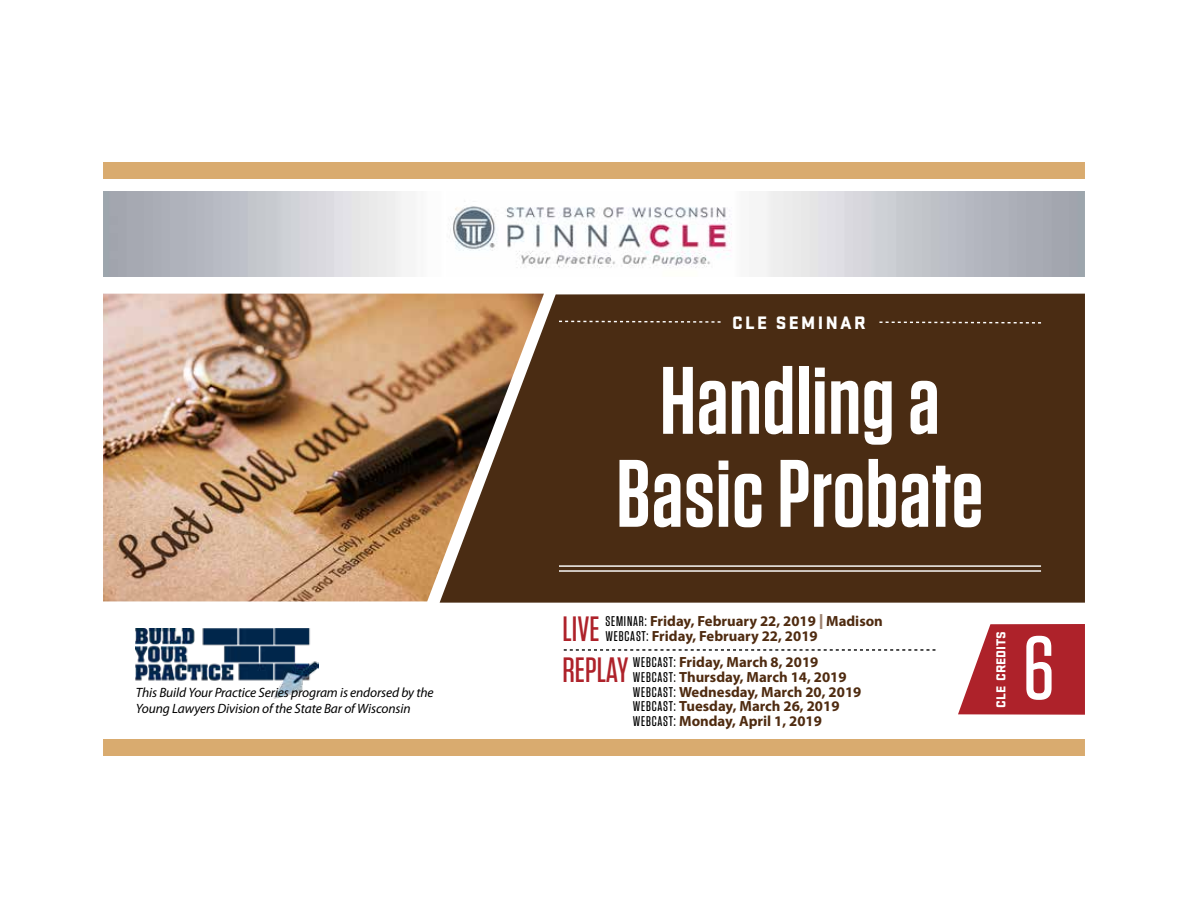
<style>
.page{position:relative;width:1188px;height:918px;background:#fff}
.page>*{position:absolute;margin:0;border:0;box-sizing:border-box;transform-origin:0 0}
.t1{font:600 95.55px/93px "Tungsten";letter-spacing:.01em;color:#fff;text-align:center}
.t2{font:500 90px "Tungsten";color:#fff}
.t3{font:500 35.1px "Tungsten";color:#ae222a}
.t4{font:900 18.75px "Stratum 2";letter-spacing:.125em;color:#fff}
.t5{font:700 14.7px/14.7px "Myriad Pro";color:#4f2b10}
.t6{font:italic 13.5px/16.5px "Myriad Pro";letter-spacing:-.01em;color:#000}
.t7{font:900 13.5px "Stratum 2";color:#fff}
.s1{font-family:"Tungsten";font-weight:500;font-size:14.1px;color:#000}
.s2{font-size:22.2px;color:#9f8472}
</style>
<div class="page">
<img style="left:103px;top:294px;width:337px;height:307px">
<svg style="left:958px;top:624px;width:127px;height:91px;background:#b83f46"></svg>
<svg style="left:440px;top:294px;width:645px;height:309px;background:#53351b"></svg>
<svg style="left:558px;top:320px;width:164px;height:3px"></svg>
<hr style="left:559px;top:570px;width:482px;height:2px;background:#fff">
<svg style="left:878px;top:321px;width:165px;height:3px"></svg>
<hr style="left:559px;top:565px;width:482px;height:2px;background:#fff">
<div style="left:93px;top:162px;width:999px;height:16px;background:#d9ab6f"></div>
<img style="left:103px;top:192px;width:982px;height:85px">
<div style="left:93px;top:739px;width:999px;height:17px;background:#d9ab6f"></div>
<svg style="left:564px;top:649px;width:371px;height:2px"></svg>
<img style="left:136px;top:628px;width:182px;height:71px">
<div style="left:1085px;top:132px;width:63px;height:654px;background:#fff"></div>
<div style="left:40px;top:132px;width:63px;height:654px;background:#fff"></div>
<p class="t6" style="left:136px;top:684px;width:299px">This Build Your Practice Series program is endorsed by the<br>Young Lawyers Division of the State Bar of Wisconsin</p>
<p class="t4" style="left:732px;top:309px;width:135px">CLE SEMINAR</p>
<h1 class="t1" style="left:617px;top:353px;width:368px">Handling a<br>Basic Probate</h1>
<h3 class="t3" style="left:562px;top:607px;width:39px">LIVE</h3>
<p class="t5" style="left:605px;top:613px;width:279px"><span class="s1">SEMINAR:</span> Friday, February 22, 2019 <span class="s2">I</span> Madison<br><span class="s1">WEBCAST:</span> Friday, February 22, 2019</p>
<h3 class="t3" style="left:562px;top:648px;width:67px">REPLAY</h3>
<p class="t5" style="left:633px;top:654px;width:230px"><span class="s1">WEBCAST:</span> Friday, March 8, 2019<br><span class="s1">WEBCAST:</span> Thursday, March 14, 2019<br><span class="s1">WEBCAST:</span> Wednesday, March 20, 2019<br><span class="s1">WEBCAST:</span> Tuesday, March 26, 2019<br><span class="s1">WEBCAST:</span> Monday, April 1, 2019</p>
<p class="t7" style="left:991px;top:708px;width:78px;rotate:-90deg">CLE CREDITS</p>
<h2 class="t2" style="left:1023px;top:613px;width:33px">6</h2>
</div>
